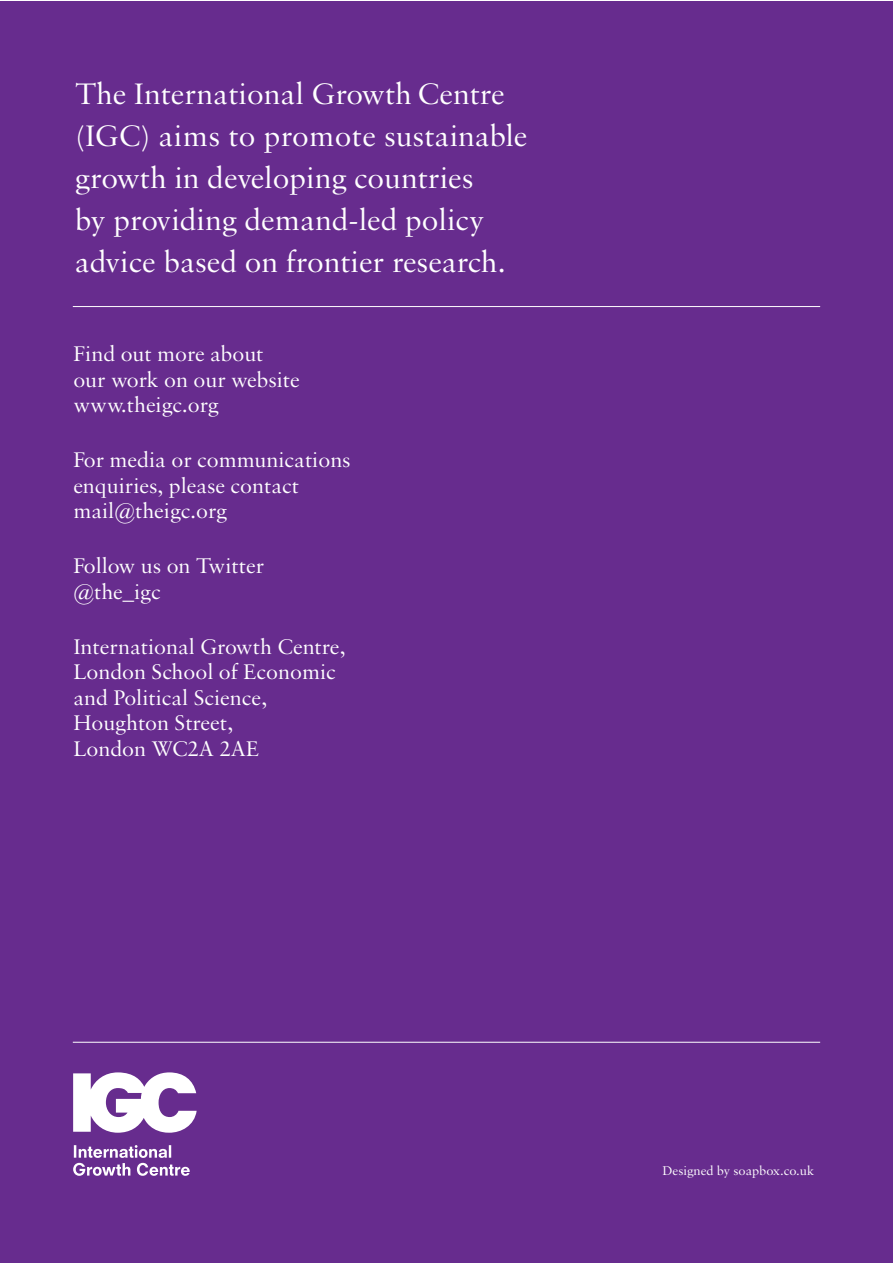
<style>
.page{position:relative;width:893px;height:1263px;background:#fff}
.page>*{position:absolute;margin:0;border:0;box-sizing:border-box;transform-origin:0 0}
.t1{font:31.5px/42px "Sabon MT Std";color:#fff}
.t2{font:22.5px/25.5px "Sabon MT Std";color:#fff}
.t3{font:13.5px "Sabon MT Std";color:#fff}
</style>
<div class="page">
<div style="left:0;top:1px;width:892px;height:1262px;background:#672c8e"></div>
<svg style="left:73px;top:1072px;width:124px;height:61px"></svg>
<svg style="left:73px;top:1145px;width:117px;height:31px"></svg>
<hr style="left:73px;top:1042px;width:747px;height:1px;background:#fff">
<hr style="left:73px;top:306px;width:747px;height:1px;background:#fff">
<h1 class="t1" style="left:75px;top:72px;width:454px">The International Growth Centre (IGC) aims to promote sustainable growth in developing countries<br>by providing demand-led policy advice based on frontier research.</h1>
<p class="t2" style="left:73px;top:341px;width:228px">Find out more about our work on our website www.theigc.org</p>
<p class="t2" style="left:73px;top:447px;width:279px">For media or communications enquiries, please contact mail@theigc.org</p>
<p class="t2" style="left:73px;top:553px;width:192px">Follow us on Twitter @the_igc</p>
<p class="t2" style="left:73px;top:633px;width:274px">International Growth Centre,<br>London School of Economic and Political Science,<br>Houghton Street,<br>London WC2A 2AE</p>
<p class="t3" style="left:662px;top:1162px;width:153px">Designed by soapbox.co.uk</p>
</div>
